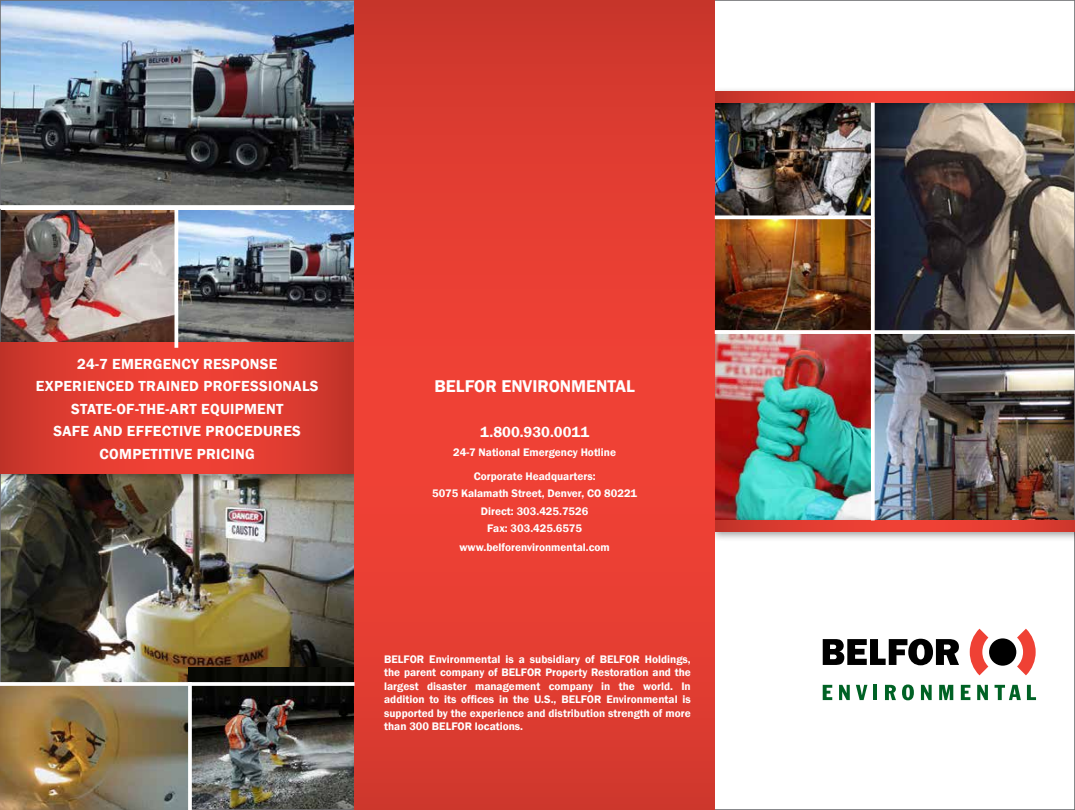
<style>
.page{position:relative;width:1075px;height:810px;background:#fff}
.page>*{position:absolute;margin:0;border:0;box-sizing:border-box;transform-origin:0 0}
.t1{font:600 17.5px "Franklin Gothic";color:#fff}
.t2{font:600 15px/22.5px "Franklin Gothic";letter-spacing:.02em;color:#fff;text-align:center}
.t3{font:600 15px "Franklin Gothic";color:#fff}
.t4{font:600 11.25px/13.5px "Franklin Gothic";color:#fff;text-align:center}
</style>
<div class="page">
<img style="left:874px;top:113px;width:198px;height:217px">
<img style="left:714px;top:113px;width:156px;height:102px">
<img style="left:2px;top:484px;width:352px;height:198px">
<img style="left:874px;top:334px;width:198px;height:182px">
<img style="left:714px;top:219px;width:156px;height:111px">
<img style="left:714px;top:334px;width:156px;height:182px">
<img style="left:188px;top:668px;width:166px;height:140px">
<img style="left:178px;top:210px;width:176px;height:128px">
<img style="left:2px;top:210px;width:172px;height:128px">
<img style="left:2px;top:2px;width:352px;height:203px">
<div style="left:0;top:338px;width:363px;height:146px;background:#000;opacity:.4"></div>
<svg style="left:0;top:343px;width:354px;height:131px;background:#de3c30"></svg>
<div style="left:708px;top:516px;width:366px;height:26px;background:#000;opacity:.4"></div>
<svg style="left:714px;top:520px;width:360px;height:11px;background:#e03c31"></svg>
<div style="left:708px;top:87px;width:366px;height:26px;background:#000;opacity:.4"></div>
<svg style="left:714px;top:92px;width:360px;height:11px;background:#e03c31"></svg>
<svg style="left:354px;top:0;width:360px;height:810px;background:#e23d32"></svg>
<div style="left:988px;top:638px;width:28px;height:28px;background:#000;border-radius:50%"></div>
<svg style="left:969px;top:629px;width:19px;height:46px"></svg>
<svg style="left:1016px;top:629px;width:19px;height:46px"></svg>
<svg style="left:822px;top:639px;width:136px;height:26px"></svg>
<svg style="left:822px;top:685px;width:10px;height:15px"></svg>
<svg style="left:839px;top:685px;width:10px;height:15px"></svg>
<svg style="left:856px;top:685px;width:11px;height:15px"></svg>
<hr style="left:873px;top:685px;width:4px;height:15px;background:#006225">
<svg style="left:885px;top:685px;width:10px;height:15px"></svg>
<svg style="left:902px;top:685px;width:11px;height:15px"></svg>
<svg style="left:920px;top:685px;width:11px;height:15px"></svg>
<svg style="left:939px;top:685px;width:14px;height:15px"></svg>
<svg style="left:960px;top:685px;width:10px;height:15px"></svg>
<svg style="left:977px;top:685px;width:10px;height:15px"></svg>
<svg style="left:994px;top:685px;width:26px;height:15px"></svg>
<svg style="left:1026px;top:685px;width:9px;height:15px"></svg>
<svg style="left:174px;top:210px;width:4px;height:138px"></svg>
<img style="left:0;top:686px;width:188px;height:124px">
<svg style="left:870px;top:103px;width:4px;height:417px"></svg>
<svg style="left:714px;top:215px;width:156px;height:4px"></svg>
<svg style="left:714px;top:330px;width:360px;height:4px"></svg>
<svg style="left:0;top:682px;width:354px;height:4px"></svg>
<svg style="left:188px;top:682px;width:4px;height:128px"></svg>
<svg style="left:0;top:205px;width:354px;height:4px"></svg>
<h2 class="t2" style="left:36px;top:353px;width:284px">24-7 EMERGENCY RESPONSE<br>EXPERIENCED TRAINED PROFESSIONALS<br>STATE-OF-THE-ART EQUIPMENT<br>SAFE AND EFFECTIVE PROCEDURES<br>COMPETITIVE PRICING</h2>
<h1 class="t1" style="left:434px;top:375px;width:202px">BELFOR ENVIRONMENTAL</h1>
<h2 class="t3" style="left:480px;top:423px;width:110px">1.800.930.0011</h2>
<p class="t4" style="left:453px;top:440px;width:164px;line-height:23.8px">24-7 National Emergency Hotline<br>Corporate Headquarters:</p>
<p class="t4" style="left:432px;top:485px;width:206px;line-height:17.5px">5075 Kalamath Street, Denver, CO 80221<br>Direct: 303.425.7526<br>Fax: 303.425.6575</p>
<p class="t4" style="left:459px;top:540px;width:152px">www.belforenvironmental.com</p>
<p class="t4" style="left:384px;top:653px;width:308px;text-align:justify">BELFOR Environmental is a subsidiary of BELFOR Holdings, the parent company of BELFOR Property Restoration and the largest disaster management company in the world. In addition to its offices in the U.S., BELFOR Environmental is supported by the experience and distribution strength of more than 300 BELFOR locations.</p>
</div>
